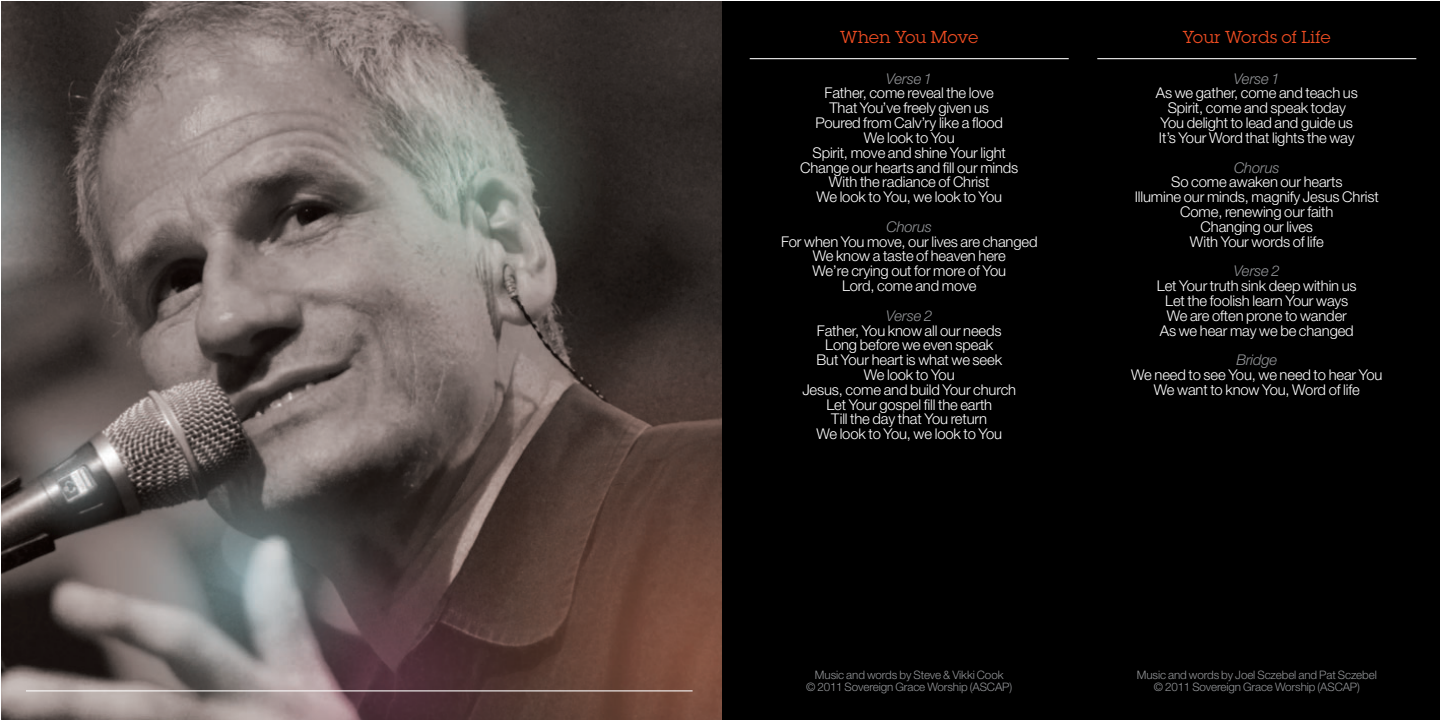
<style>
.page{position:relative;width:1440px;height:720px;background:#fff}
.page>*{position:absolute;margin:0;border:0;box-sizing:border-box;transform-origin:0 0}
.t1{font:17px "Lubalin Graph";letter-spacing:.025em;color:#f04d22}
.t2{font:300 14.8px/14.8px "Helvetica Neue";letter-spacing:-.01em;color:#fff;text-align:center}
.t3{font:italic 300 14.8px "Helvetica Neue";letter-spacing:-.01em;color:#939598}
.t4{font:300 11.6px/12.6px "Helvetica Neue";letter-spacing:-.01em;color:#939598;text-align:center}
</style>
<div class="page">
<div style="left:721px;top:1px;width:719px;height:719px;background:#000"></div>
<hr style="left:750px;top:58px;width:319px;height:1px;background:#fff">
<hr style="left:1097px;top:58px;width:319px;height:1px;background:#fff">
<img style="left:1px;top:1px;width:720px;height:719px">
<hr style="left:26px;top:690px;width:667px;height:1px;background:#fff">
<p class="t1" style="left:840px;top:26px;width:140px">When You Move</p>
<p class="t1" style="left:1183px;top:26px;width:149px">Your Words of Life</p>
<p class="t3" style="left:886px;top:70px;width:47px">Verse 1</p>
<p class="t2" style="left:800px;top:85px;width:220px">Father, come reveal the love<br>That You’ve freely given us<br>Poured from Calv’ry like a flood<br>We look to You<br>Spirit, move and shine Your light<br>Change our hearts and fill our minds<br>With the radiance of Christ<br>We look to You, we look to You</p>
<p class="t3" style="left:886px;top:218px;width:47px">Chorus</p>
<p class="t2" style="left:781px;top:234px;width:258px">For when You move, our lives are changed<br>We know a taste of heaven here<br>We’re crying out for more of You<br>Lord, come and move</p>
<p class="t3" style="left:886px;top:307px;width:47px">Verse 2</p>
<p class="t2" style="left:802px;top:323px;width:215px">Father, You know all our needs<br>Long before we even speak<br>But Your heart is what we seek<br>We look to You<br>Jesus, come and build Your church<br>Let Your gospel fill the earth<br>Till the day that You return<br>We look to You, we look to You</p>
<p class="t3" style="left:1234px;top:70px;width:47px">Verse 1</p>
<p class="t2" style="left:1156px;top:85px;width:203px">As we gather, come and teach us<br>Spirit, come and speak today<br>You delight to lead and guide us<br>It’s Your Word that lights the way</p>
<p class="t3" style="left:1234px;top:158px;width:47px">Chorus</p>
<p class="t2" style="left:1135px;top:174px;width:246px">So come awaken our hearts<br>Illumine our minds, magnify Jesus Christ<br>Come, renewing our faith<br>Changing our lives<br>With Your words of life</p>
<p class="t3" style="left:1234px;top:262px;width:47px">Verse 2</p>
<p class="t2" style="left:1157px;top:278px;width:201px">Let Your truth sink deep within us<br>Let the foolish learn Your ways<br>We are often prone to wander<br>As we hear may we be changed</p>
<p class="t3" style="left:1236px;top:351px;width:42px">Bridge</p>
<p class="t2" style="left:1131px;top:367px;width:253px">We need to see You, we need to hear You<br>We want to know You, Word of life</p>
<p class="t4" style="left:806px;top:668px;width:208px">Music and words by Steve &amp; Vikki Cook<br>© 2011 Sovereign Grace Worship (ASCAP)</p>
<p class="t4" style="left:1137px;top:668px;width:242px">Music and words by Joel Sczebel and Pat Sczebel © 2011 Sovereign Grace Worship (ASCAP)</p>
</div>
